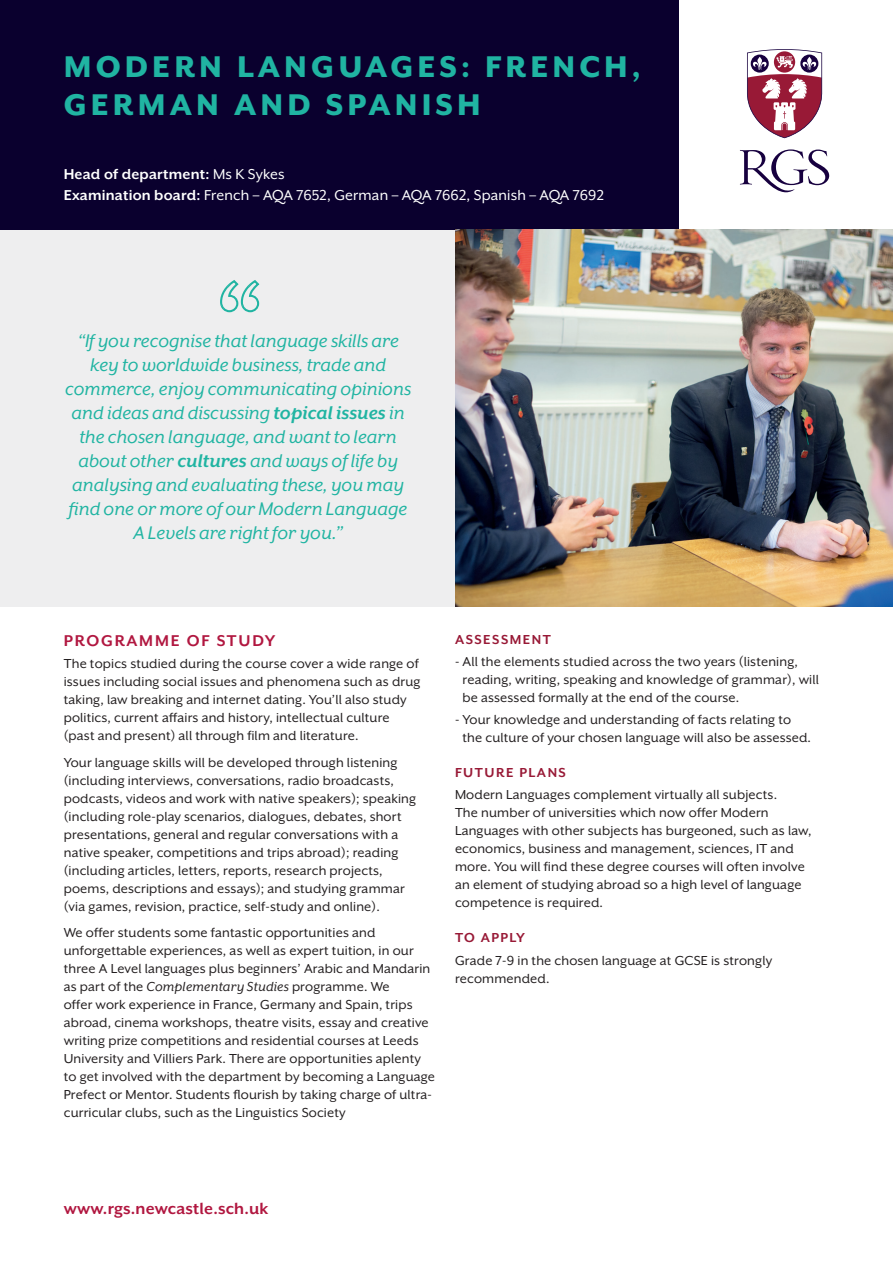
<style>
.page{position:relative;width:893px;height:1263px;background:#fff}
.page>*{position:absolute;margin:0;border:0;box-sizing:border-box;transform-origin:0 0}
.t1{font:800 34.5px/38px "Mr Eaves XL San OT";letter-spacing:.12em;color:#20b4a2}
.t2{font:italic 21px/24px "Mr Eaves XL San OT";color:#20b4a2;text-align:center}
.t3{font:700 18.45px "Mr Eaves XL San OT";letter-spacing:.01em;color:#b11740}
.t4{font:700 18px "Mr Eaves XL San OT";letter-spacing:.1em;color:#b11740}
.t5{font:16.5px/21px "Mr Eaves XL San OT";letter-spacing:.01em;color:#fff}
.t6{font:15px/18px "Mr Eaves XL San OT";letter-spacing:.01em;color:#231f20}
.t7{font:700 15px "Mr Eaves XL San OT";letter-spacing:.1em;color:#981936}
.s1{font-weight:700}
.s2{font-style:italic}
</style>
<div class="page">
<div style="left:0;top:224px;width:455px;height:382px;background:#eeeeef"></div>
<div style="left:0;top:0;width:679px;height:230px;background:#0a002e"></div>
<svg style="left:740px;top:149px;width:89px;height:43px"></svg>
<svg style="left:747px;top:49px;width:75px;height:89px"></svg>
<svg style="left:220px;top:280px;width:40px;height:33px"></svg>
<img style="left:455px;top:230px;width:438px;height:376px">
<h1 class="t1" style="left:64px;top:47px;width:578px">MODERN LANGUAGES: FRENCH,<br>GERMAN AND SPANISH</h1>
<p class="t5" style="left:64px;top:164px;width:542px"><span class="s1">Head of department:</span> Ms K Sykes<br><span class="s1">Examination board:</span> French – AQA 7652, German – AQA 7662, Spanish – AQA 7692</p>
<p class="t2" style="left:65px;top:328px;width:348px">“If you recognise that language skills are key to worldwide business, trade and commerce, enjoy communicating opinions and ideas and discussing <span class="s1">topical issues</span> in the chosen language, and want to learn about other <span class="s1">cultures</span> and ways of life by analysing and evaluating these, you may find one or more of our Modern Language A Levels are right for you.”</p>
<p class="t4" style="left:64px;top:631px;width:213px">PROGRAMME OF STUDY</p>
<p class="t6" style="left:64px;top:655px;width:358px">The topics studied during the course cover a wide range of issues including social issues and phenomena such as drug taking, law breaking and internet dating. You’ll also study politics, current affairs and history, intellectual culture (past and present) all through film and literature.</p>
<p class="t6" style="left:64px;top:753px;width:354px">Your language skills will be developed through listening (including interviews, conversations, radio broadcasts, podcasts, videos and work with native speakers); speaking (including role-play scenarios, dialogues, debates, short presentations, general and regular conversations with a native speaker, competitions and trips abroad); reading (including articles, letters, reports, research projects, poems, descriptions and essays); and studying grammar (via games, revision, practice, self-study and online).</p>
<p class="t6" style="left:64px;top:924px;width:373px">We offer students some fantastic opportunities and unforgettable experiences, as well as expert tuition, in our three A Level languages plus beginners’ Arabic and Mandarin as part of the <span class="s2">Complementary Studies</span> programme. We<br>offer work experience in France, Germany and Spain, trips abroad, cinema workshops, theatre visits, essay and creative writing prize competitions and residential courses at Leeds University and Villiers Park. There are opportunities aplenty to get involved with the department by becoming a Language Prefect or Mentor. Students flourish by taking charge of ultra&shy;curricular clubs, such as the Linguistics Society</p>
<p class="t7" style="left:455px;top:631px;width:97px">ASSESSMENT</p>
<p class="t6" style="left:463px;top:652px;width:358px;text-indent:-8px">- All the elements studied across the two years (listening, reading, writing, speaking and knowledge of grammar), will be assessed formally at the end of the course.</p>
<p class="t6" style="left:463px;top:710px;width:350px;text-indent:-8px">- Your knowledge and understanding of facts relating to the culture of your chosen language will also be assessed.</p>
<p class="t7" style="left:455px;top:765px;width:112px">FUTURE PLANS</p>
<p class="t6" style="left:455px;top:786px;width:358px">Modern Languages complement virtually all subjects.<br>The number of universities which now offer Modern Languages with other subjects has burgeoned, such as law, economics, business and management, sciences, IT and more. You will find these degree courses will often involve an element of studying abroad so a high level of language competence is required.</p>
<p class="t7" style="left:455px;top:930px;width:71px">TO APPLY</p>
<p class="t6" style="left:455px;top:951px;width:319px">Grade 7-9 in the chosen language at GCSE is strongly recommended.</p>
<p class="t3" style="left:64px;top:1199px;width:206px">www.rgs.newcastle.sch.uk</p>
</div>
